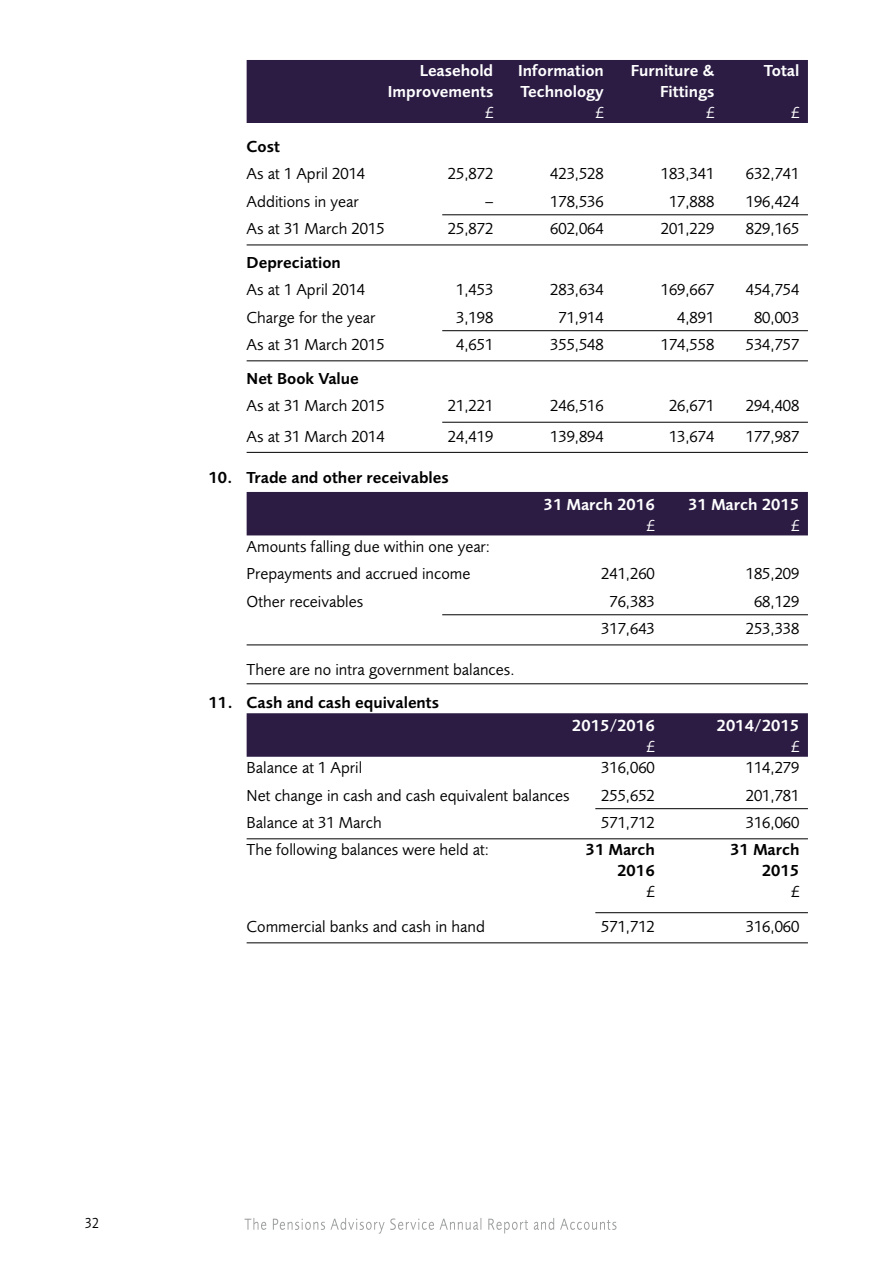
<style>
.page{position:relative;width:893px;height:1263px;background:#fff}
.page>*{position:absolute;margin:0;border:0;box-sizing:border-box;transform-origin:0 0}
.Notes_to_the___Text{font:16.5px "Foundry Sans";color:#000}
.Notes_to_the___Text-2{font:600 16.5px "Foundry Sans";color:#fff}
._1_1_headings{font:600 16.5px "Foundry Sans";color:#000}
.Notes_to_the___Text-3{font:600 16.5px "Foundry Sans";color:#000}
.Notes_to_the___Text-4{font:16.5px "Foundry Sans";color:#fff}
.t1{font:15px "Foundry Sans";color:#000;scale:.88 1}
</style>
<div class="page">
<svg style="left:245px;top:1218px;width:371px;height:15px"></svg>
<div style="left:247px;top:60px;width:561px;height:63px;background:#2c1c44"></div>
<hr style="left:442px;top:215px;width:366px;height:1px;background:#000">
<hr style="left:247px;top:245px;width:561px;height:1px;background:#000">
<hr style="left:442px;top:330px;width:366px;height:1px;background:#000">
<hr style="left:247px;top:361px;width:561px;height:1px;background:#000">
<hr style="left:442px;top:422px;width:366px;height:1px;background:#000">
<hr style="left:247px;top:452px;width:561px;height:1px;background:#000">
<div style="left:247px;top:492px;width:561px;height:43px;background:#2c1c44"></div>
<hr style="left:442px;top:614px;width:366px;height:1px;background:#000">
<hr style="left:247px;top:645px;width:561px;height:1px;background:#000">
<hr style="left:247px;top:683px;width:561px;height:1px;background:#000">
<div style="left:247px;top:713px;width:561px;height:44px;background:#2c1c44"></div>
<hr style="left:595px;top:808px;width:213px;height:1px;background:#000">
<hr style="left:247px;top:838px;width:561px;height:1px;background:#000">
<hr style="left:595px;top:912px;width:213px;height:1px;background:#000">
<hr style="left:247px;top:942px;width:561px;height:1px;background:#000">
<p class="Notes_to_the___Text-2" style="left:420px;top:61px;width:75px">Leasehold</p>
<p class="Notes_to_the___Text-2" style="left:518px;top:61px;width:87px">Information</p>
<p class="Notes_to_the___Text-2" style="left:631px;top:61px;width:85px">Furniture &amp;</p>
<p class="Notes_to_the___Text-2" style="left:764px;top:61px;width:37px">Total</p>
<p class="Notes_to_the___Text-2" style="left:388px;top:82px;width:107px">Improvements</p>
<p class="Notes_to_the___Text-2" style="left:520px;top:82px;width:85px">Technology</p>
<p class="Notes_to_the___Text-2" style="left:660px;top:82px;width:56px">Fittings</p>
<p class="Notes_to_the___Text-4" style="left:485px;top:103px;width:10px">£</p>
<p class="Notes_to_the___Text-4" style="left:596px;top:103px;width:10px">£</p>
<p class="Notes_to_the___Text-4" style="left:706px;top:103px;width:10px">£</p>
<p class="Notes_to_the___Text-4" style="left:791px;top:103px;width:10px">£</p>
<p class="Notes_to_the___Text-3" style="left:247px;top:137px;width:35px">Cost</p>
<p class="Notes_to_the___Text" style="left:247px;top:164px;width:120px">As at 1 April 2014</p>
<p class="Notes_to_the___Text" style="left:448px;top:164px;width:47px">25,872</p>
<p class="Notes_to_the___Text" style="left:550px;top:164px;width:55px">423,528</p>
<p class="Notes_to_the___Text" style="left:661px;top:164px;width:55px">183,341</p>
<p class="Notes_to_the___Text" style="left:746px;top:164px;width:55px">632,741</p>
<p class="Notes_to_the___Text" style="left:247px;top:192px;width:114px">Additions in year</p>
<p class="Notes_to_the___Text" style="left:485px;top:192px;width:10px">–</p>
<p class="Notes_to_the___Text" style="left:550px;top:192px;width:55px">178,536</p>
<p class="Notes_to_the___Text" style="left:669px;top:192px;width:47px">17,888</p>
<p class="Notes_to_the___Text" style="left:746px;top:192px;width:55px">196,424</p>
<p class="Notes_to_the___Text" style="left:247px;top:219px;width:140px">As at 31 March 2015</p>
<p class="Notes_to_the___Text" style="left:448px;top:219px;width:47px">25,872</p>
<p class="Notes_to_the___Text" style="left:550px;top:219px;width:55px">602,064</p>
<p class="Notes_to_the___Text" style="left:661px;top:219px;width:55px">201,229</p>
<p class="Notes_to_the___Text" style="left:746px;top:219px;width:55px">829,165</p>
<p class="Notes_to_the___Text-3" style="left:247px;top:253px;width:96px">Depreciation</p>
<p class="Notes_to_the___Text" style="left:247px;top:280px;width:120px">As at 1 April 2014</p>
<p class="Notes_to_the___Text" style="left:456px;top:280px;width:39px">1,453</p>
<p class="Notes_to_the___Text" style="left:550px;top:280px;width:55px">283,634</p>
<p class="Notes_to_the___Text" style="left:661px;top:280px;width:55px">169,667</p>
<p class="Notes_to_the___Text" style="left:746px;top:280px;width:55px">454,754</p>
<p class="Notes_to_the___Text" style="left:247px;top:307px;width:130px">Charge for the year</p>
<p class="Notes_to_the___Text" style="left:456px;top:307px;width:39px">3,198</p>
<p class="Notes_to_the___Text" style="left:558px;top:307px;width:47px">71,914</p>
<p class="Notes_to_the___Text" style="left:677px;top:307px;width:39px">4,891</p>
<p class="Notes_to_the___Text" style="left:754px;top:307px;width:47px">80,003</p>
<p class="Notes_to_the___Text" style="left:247px;top:335px;width:140px">As at 31 March 2015</p>
<p class="Notes_to_the___Text" style="left:456px;top:335px;width:39px">4,651</p>
<p class="Notes_to_the___Text" style="left:550px;top:335px;width:55px">355,548</p>
<p class="Notes_to_the___Text" style="left:661px;top:335px;width:55px">174,558</p>
<p class="Notes_to_the___Text" style="left:746px;top:335px;width:55px">534,757</p>
<p class="Notes_to_the___Text-3" style="left:247px;top:369px;width:114px">Net Book Value</p>
<p class="Notes_to_the___Text" style="left:247px;top:396px;width:140px">As at 31 March 2015</p>
<p class="Notes_to_the___Text" style="left:448px;top:396px;width:47px">21,221</p>
<p class="Notes_to_the___Text" style="left:550px;top:396px;width:55px">246,516</p>
<p class="Notes_to_the___Text" style="left:669px;top:396px;width:47px">26,671</p>
<p class="Notes_to_the___Text" style="left:746px;top:396px;width:55px">294,408</p>
<p class="Notes_to_the___Text" style="left:247px;top:426px;width:140px">As at 31 March 2014</p>
<p class="Notes_to_the___Text" style="left:448px;top:426px;width:47px">24,419</p>
<p class="Notes_to_the___Text" style="left:550px;top:426px;width:55px">139,894</p>
<p class="Notes_to_the___Text" style="left:669px;top:426px;width:47px">13,674</p>
<p class="Notes_to_the___Text" style="left:746px;top:426px;width:55px">177,987</p>
<p class="_1_1_headings" style="left:208px;top:467px;width:242px">10. Trade and other receivables</p>
<p class="Notes_to_the___Text-2" style="left:544px;top:495px;width:113px">31 March 2016</p>
<p class="Notes_to_the___Text-2" style="left:688px;top:495px;width:113px">31 March 2015</p>
<p class="Notes_to_the___Text-4" style="left:647px;top:516px;width:10px">£</p>
<p class="Notes_to_the___Text-4" style="left:791px;top:516px;width:10px">£</p>
<p class="Notes_to_the___Text" style="left:247px;top:537px;width:245px">Amounts falling due within one year:</p>
<p class="Notes_to_the___Text" style="left:247px;top:564px;width:225px">Prepayments and accrued income</p>
<p class="Notes_to_the___Text" style="left:601px;top:564px;width:55px">241,260</p>
<p class="Notes_to_the___Text" style="left:746px;top:564px;width:55px">185,209</p>
<p class="Notes_to_the___Text" style="left:247px;top:592px;width:118px">Other receivables</p>
<p class="Notes_to_the___Text" style="left:609px;top:592px;width:47px">76,383</p>
<p class="Notes_to_the___Text" style="left:754px;top:592px;width:47px">68,129</p>
<p class="Notes_to_the___Text" style="left:601px;top:619px;width:55px">317,643</p>
<p class="Notes_to_the___Text" style="left:746px;top:619px;width:55px">253,338</p>
<p class="Notes_to_the___Text" style="left:247px;top:660px;width:269px">There are no intra government balances.</p>
<p class="_1_1_headings" style="left:208px;top:693px;width:232px">11. Cash and cash equivalents</p>
<p class="Notes_to_the___Text-2" style="left:572px;top:716px;width:84px">2015/2016</p>
<p class="Notes_to_the___Text-2" style="left:716px;top:716px;width:84px">2014/2015</p>
<p class="Notes_to_the___Text-4" style="left:647px;top:737px;width:10px">£</p>
<p class="Notes_to_the___Text-4" style="left:791px;top:737px;width:10px">£</p>
<p class="Notes_to_the___Text" style="left:247px;top:758px;width:117px">Balance at 1 April</p>
<p class="Notes_to_the___Text" style="left:601px;top:758px;width:55px">316,060</p>
<p class="Notes_to_the___Text" style="left:746px;top:758px;width:55px">114,279</p>
<p class="Notes_to_the___Text" style="left:247px;top:785px;width:325px">Net change in cash and cash equivalent balances</p>
<p class="Notes_to_the___Text" style="left:601px;top:785px;width:55px">255,652</p>
<p class="Notes_to_the___Text" style="left:746px;top:785px;width:55px">201,781</p>
<p class="Notes_to_the___Text" style="left:247px;top:813px;width:137px">Balance at 31 March</p>
<p class="Notes_to_the___Text" style="left:601px;top:813px;width:55px">571,712</p>
<p class="Notes_to_the___Text" style="left:746px;top:813px;width:55px">316,060</p>
<p class="Notes_to_the___Text" style="left:247px;top:840px;width:244px">The following balances were held at:</p>
<p class="Notes_to_the___Text-3" style="left:586px;top:840px;width:71px">31 March</p>
<p class="Notes_to_the___Text-3" style="left:730px;top:840px;width:71px">31 March</p>
<p class="Notes_to_the___Text-3" style="left:617px;top:861px;width:39px">2016</p>
<p class="Notes_to_the___Text-3" style="left:762px;top:861px;width:39px">2015</p>
<p class="Notes_to_the___Text" style="left:647px;top:882px;width:10px">£</p>
<p class="Notes_to_the___Text" style="left:791px;top:882px;width:10px">£</p>
<p class="Notes_to_the___Text" style="left:247px;top:917px;width:240px">Commercial banks and cash in hand</p>
<p class="Notes_to_the___Text" style="left:601px;top:917px;width:55px">571,712</p>
<p class="Notes_to_the___Text" style="left:746px;top:917px;width:55px">316,060</p>
<p class="t1" style="left:85px;top:1214px;width:17px">32</p>
</div>
